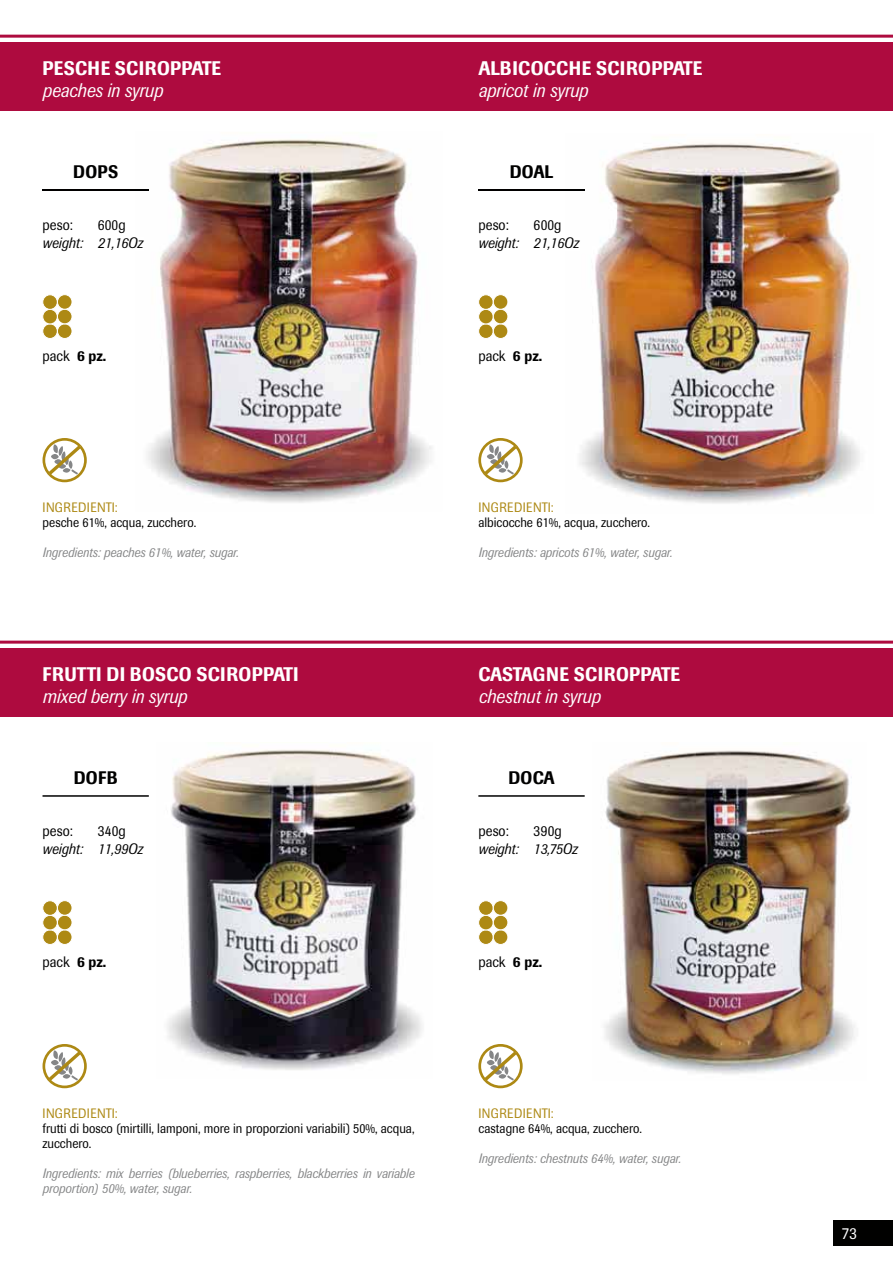
<style>
.page{position:relative;width:893px;height:1263px;background:#fff}
.page>*{position:absolute;margin:0;border:0;box-sizing:border-box;transform-origin:0 0}
.t1{font:500 19.5px "Imago";letter-spacing:.02em;color:#fff;scale:.9 1}
.t2{font:italic 19.5px "Imago";color:#fff;scale:.9 1}
.t3{font:500 18px "Imago";letter-spacing:.02em;color:#010100;scale:.9 1}
.t4{font:16.5px "Imago";color:#fff;scale:.9 1}
.t5{font:italic 15px/18px "Imago";color:#010100;scale:.9 1}
.t6{font:15px "Imago";color:#010100;scale:.9 1}
.t7{font:italic 13.5px/15px "Imago";color:#858687;scale:.9 1}
.t8{font:13.5px/15px "Imago";color:#010100;scale:.9 1}
.t9{font:13.5px "Imago";letter-spacing:.04em;color:#ad8914;scale:.9 1}
.s1{font-style:normal}
.s2{color:#010000}
.s3{font-weight:500}
</style>
<div class="page">
<div style="left:833px;top:1220px;width:60px;height:26px;background:#010100"></div>
<div style="left:0;top:43px;width:893px;height:68px;background:#ae0b3f"></div>
<div style="left:0;top:648px;width:893px;height:68px;background:#ae0b3f"></div>
<hr style="left:43px;top:189px;width:106px;height:2px;background:#010000">
<img style="left:147px;top:139px;width:285px;height:364px">
<svg style="left:43px;top:438px;width:44px;height:44px"></svg>
<svg style="left:478px;top:438px;width:45px;height:44px"></svg>
<hr style="left:478px;top:189px;width:107px;height:2px;background:#010000">
<img style="left:579px;top:143px;width:281px;height:361px">
<img style="left:579px;top:237px;width:1px;height:13px">
<svg style="left:579px;top:189px;width:6px;height:2px"></svg>
<hr style="left:43px;top:795px;width:106px;height:2px;background:#010000">
<img style="left:167px;top:750px;width:255px;height:320px">
<hr style="left:478px;top:795px;width:107px;height:2px;background:#010000">
<img style="left:604px;top:750px;width:251px;height:324px">
<svg style="left:478px;top:1044px;width:45px;height:44px"></svg>
<svg style="left:43px;top:1044px;width:44px;height:44px"></svg>
<div style="left:43px;top:324px;width:14px;height:14px;background:#ad8914;border-radius:50%"></div>
<div style="left:43px;top:324px;width:15px;height:15px;border:1px solid #fff;border-radius:50%"></div>
<div style="left:43px;top:309px;width:14px;height:15px;background:#ad8914;border-radius:50%"></div>
<div style="left:43px;top:309px;width:15px;height:15px;border:1px solid #fff;border-radius:50%"></div>
<div style="left:43px;top:295px;width:14px;height:14px;background:#ad8914;border-radius:50%"></div>
<div style="left:43px;top:295px;width:15px;height:15px;border:1px solid #fff;border-radius:50%"></div>
<div style="left:57px;top:324px;width:15px;height:14px;background:#ad8914;border-radius:50%"></div>
<div style="left:57px;top:324px;width:15px;height:15px;border:1px solid #fff;border-radius:50%"></div>
<div style="left:57px;top:309px;width:15px;height:15px;background:#ad8914;border-radius:50%"></div>
<div style="left:57px;top:309px;width:15px;height:15px;border:1px solid #fff;border-radius:50%"></div>
<div style="left:57px;top:295px;width:15px;height:14px;background:#ad8914;border-radius:50%"></div>
<div style="left:57px;top:294px;width:15px;height:15px;border:1px solid #fff;border-radius:50%"></div>
<div style="left:43px;top:930px;width:14px;height:14px;background:#ad8914;border-radius:50%"></div>
<div style="left:43px;top:930px;width:15px;height:15px;border:1px solid #fff;border-radius:50%"></div>
<div style="left:43px;top:915px;width:14px;height:15px;background:#ad8914;border-radius:50%"></div>
<div style="left:43px;top:915px;width:15px;height:15px;border:1px solid #fff;border-radius:50%"></div>
<div style="left:43px;top:901px;width:14px;height:14px;background:#ad8914;border-radius:50%"></div>
<div style="left:43px;top:900px;width:15px;height:15px;border:1px solid #fff;border-radius:50%"></div>
<div style="left:57px;top:930px;width:15px;height:14px;background:#ad8914;border-radius:50%"></div>
<div style="left:57px;top:930px;width:15px;height:15px;border:1px solid #fff;border-radius:50%"></div>
<div style="left:57px;top:915px;width:15px;height:15px;background:#ad8914;border-radius:50%"></div>
<div style="left:57px;top:915px;width:15px;height:15px;border:1px solid #fff;border-radius:50%"></div>
<div style="left:57px;top:901px;width:15px;height:14px;background:#ad8914;border-radius:50%"></div>
<div style="left:57px;top:900px;width:15px;height:15px;border:1px solid #fff;border-radius:50%"></div>
<div style="left:479px;top:324px;width:14px;height:14px;background:#ad8914;border-radius:50%"></div>
<div style="left:478px;top:324px;width:15px;height:15px;border:1px solid #fff;border-radius:50%"></div>
<div style="left:479px;top:309px;width:14px;height:15px;background:#ad8914;border-radius:50%"></div>
<div style="left:478px;top:309px;width:15px;height:15px;border:1px solid #fff;border-radius:50%"></div>
<div style="left:479px;top:295px;width:14px;height:14px;background:#ad8914;border-radius:50%"></div>
<div style="left:478px;top:295px;width:15px;height:15px;border:1px solid #fff;border-radius:50%"></div>
<div style="left:493px;top:324px;width:15px;height:14px;background:#ad8914;border-radius:50%"></div>
<div style="left:493px;top:324px;width:15px;height:15px;border:1px solid #fff;border-radius:50%"></div>
<div style="left:493px;top:309px;width:15px;height:15px;background:#ad8914;border-radius:50%"></div>
<div style="left:493px;top:309px;width:15px;height:15px;border:1px solid #fff;border-radius:50%"></div>
<div style="left:493px;top:295px;width:15px;height:14px;background:#ad8914;border-radius:50%"></div>
<div style="left:493px;top:294px;width:15px;height:15px;border:1px solid #fff;border-radius:50%"></div>
<div style="left:479px;top:930px;width:14px;height:14px;background:#ad8914;border-radius:50%"></div>
<div style="left:478px;top:930px;width:15px;height:15px;border:1px solid #fff;border-radius:50%"></div>
<div style="left:479px;top:915px;width:14px;height:15px;background:#ad8914;border-radius:50%"></div>
<div style="left:478px;top:915px;width:15px;height:15px;border:1px solid #fff;border-radius:50%"></div>
<div style="left:479px;top:901px;width:14px;height:14px;background:#ad8914;border-radius:50%"></div>
<div style="left:478px;top:900px;width:15px;height:15px;border:1px solid #fff;border-radius:50%"></div>
<div style="left:493px;top:930px;width:15px;height:14px;background:#ad8914;border-radius:50%"></div>
<div style="left:493px;top:930px;width:15px;height:15px;border:1px solid #fff;border-radius:50%"></div>
<div style="left:493px;top:915px;width:15px;height:15px;background:#ad8914;border-radius:50%"></div>
<div style="left:493px;top:915px;width:15px;height:15px;border:1px solid #fff;border-radius:50%"></div>
<div style="left:493px;top:901px;width:15px;height:14px;background:#ad8914;border-radius:50%"></div>
<div style="left:493px;top:900px;width:15px;height:15px;border:1px solid #fff;border-radius:50%"></div>
<hr style="left:0;top:641px;width:893px;height:3px;background:#ae0b3f">
<hr style="left:0;top:35px;width:893px;height:3px;background:#ae0b3f">
<h1 class="t1" style="left:43px;top:61px;width:200px">PESCHE SCIROPPATE</h1>
<h1 class="t2" style="left:43px;top:84px;width:135px">peaches in syrup</h1>
<h1 class="t1" style="left:478px;top:61px;width:250px">ALBICOCCHE SCIROPPATE</h1>
<h1 class="t2" style="left:478px;top:84px;width:123px">apricot in syrup</h1>
<h2 class="t3" style="left:73px;top:166px;width:51px">DOPS</h2>
<h2 class="t3" style="left:510px;top:166px;width:50px">DOAL</h2>
<p class="t5" style="left:43px;top:217px;width:113px;text-indent:55px"><span class="s1">600g </span>weight: 21,16<span class="s2">Oz</span></p>
<p class="t6" style="left:43px;top:220px;width:35px">peso:</p>
<p class="t5" style="left:478px;top:217px;width:113px;text-indent:55px"><span class="s1">600g </span>weight: 21,16<span class="s2">Oz</span></p>
<p class="t6" style="left:478px;top:220px;width:35px">peso:</p>
<p class="t6" style="left:43px;top:351px;width:72px">pack <span class="s3">6 pz.</span></p>
<p class="t6" style="left:478px;top:351px;width:72px">pack <span class="s3">6 pz.</span></p>
<p class="t9" style="left:43px;top:502px;width:85px">INGREDIENTI:</p>
<p class="t8" style="left:43px;top:516px;width:172px">pesche 61%, acqua, zucchero.</p>
<p class="t7" style="left:43px;top:546px;width:220px">Ingredients: peaches 61%, water, sugar.</p>
<p class="t9" style="left:478px;top:502px;width:85px">INGREDIENTI:</p>
<p class="t8" style="left:478px;top:516px;width:192px">albicocche 61%, acqua, zucchero.</p>
<p class="t7" style="left:478px;top:546px;width:217px">Ingredients: apricots 61%, water, sugar.</p>
<h1 class="t1" style="left:43px;top:667px;width:286px">FRUTTI DI BOSCO SCIROPPATI</h1>
<h1 class="t2" style="left:43px;top:690px;width:162px">mixed berry in syrup</h1>
<h1 class="t1" style="left:478px;top:667px;width:226px">CASTAGNE SCIROPPATE</h1>
<h1 class="t2" style="left:478px;top:690px;width:137px">chestnut in syrup</h1>
<h2 class="t3" style="left:74px;top:772px;width:50px">DOFB</h2>
<h2 class="t3" style="left:508px;top:772px;width:53px">DOCA</h2>
<p class="t6" style="left:43px;top:826px;width:35px">peso:</p>
<p class="t6" style="left:98px;top:826px;width:33px">340g</p>
<p class="t5" style="left:43px;top:841px;width:113px">weight: 11,99Oz</p>
<p class="t6" style="left:478px;top:826px;width:35px">peso:</p>
<p class="t6" style="left:534px;top:826px;width:33px">390g</p>
<p class="t5" style="left:478px;top:841px;width:112px">weight: 13,75Oz</p>
<p class="t6" style="left:43px;top:956px;width:72px">pack <span class="s3">6 pz.</span></p>
<p class="t6" style="left:478px;top:956px;width:72px">pack <span class="s3">6 pz.</span></p>
<p class="t9" style="left:43px;top:1108px;width:85px">INGREDIENTI:</p>
<p class="t8" style="left:43px;top:1122px;width:415px">frutti di bosco (mirtilli, lamponi, more in proporzioni variabili) 50%, acqua, zucchero.</p>
<p class="t7" style="left:43px;top:1167px;width:415px">Ingredients: mix berries (blueberries, raspberries, blackberries in variable proportion) 50%, water, sugar.</p>
<p class="t9" style="left:478px;top:1108px;width:85px">INGREDIENTI:</p>
<p class="t8" style="left:478px;top:1122px;width:183px">castagne 64%, acqua, zucchero.</p>
<p class="t7" style="left:478px;top:1152px;width:227px">Ingredients: chestnuts 64%, water, sugar.</p>
<p class="t4" style="left:842px;top:1228px;width:18px">73</p>
</div>
